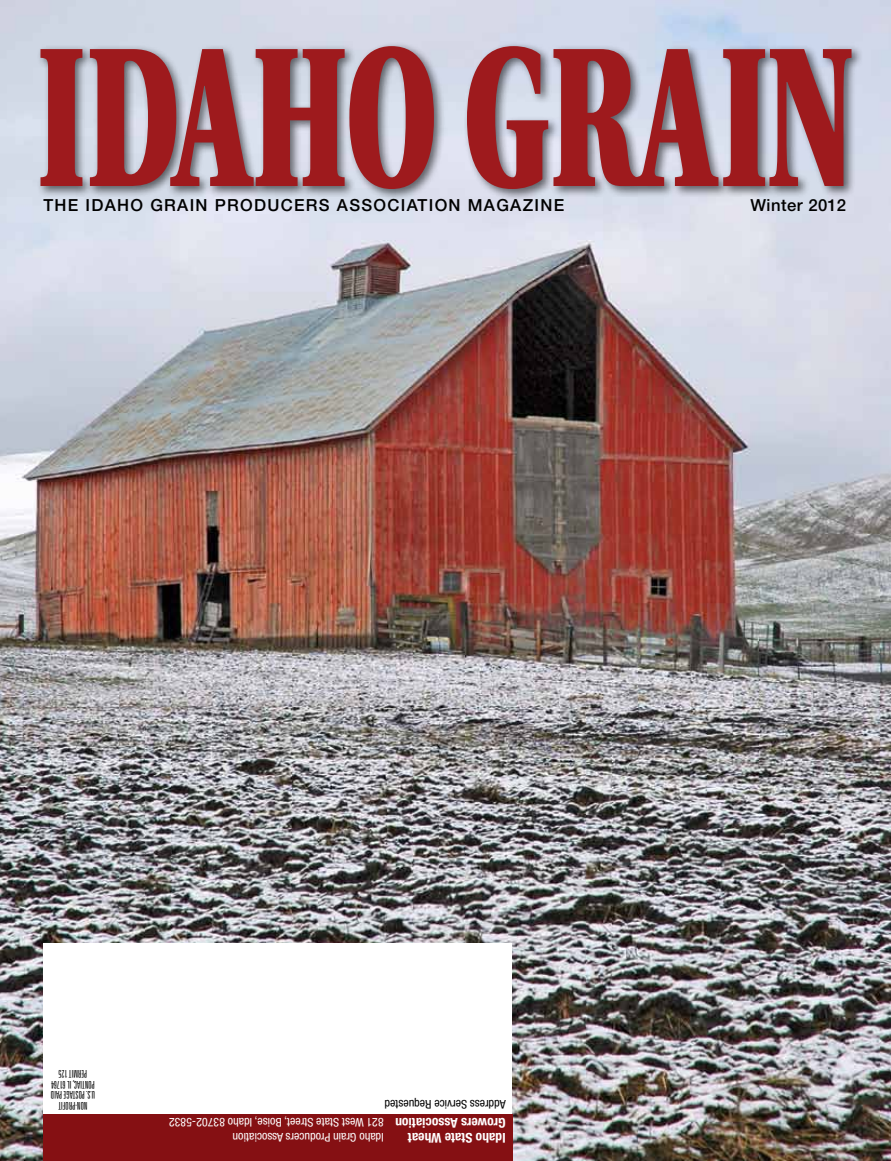
<style>
.page{position:relative;width:891px;height:1161px;background:#fff}
.page>*{position:absolute;margin:0;border:0;box-sizing:border-box;transform-origin:0 0}
.t1{font:500 16.65px "Helvetica Neue";letter-spacing:.075em;color:#000}
.t2{font:500 16.65px "Helvetica Neue";letter-spacing:.03em;color:#000}
.t3{font:700 condensed 13.5px/15px "Helvetica Neue";color:#fff}
.t4{font:condensed 12px/15px "Helvetica Neue";color:#fff}
.t5{font:condensed 12px "Helvetica Neue";color:#000}
.t6{font:300 ultra-condensed 10.5px/10.5px "Univers";color:#000;text-align:center}
</style>
<div class="page">
<img style="left:0;top:0;width:891px;height:1161px">
<div style="left:43px;top:944px;width:469px;height:214px;background:#fff"></div>
<div style="left:43px;top:1115px;width:470px;height:46px;background:#851013"></div>
<div style="left:37px;top:42px;width:826px;height:159px;background:#000;opacity:.57"></div>
<svg style="left:40px;top:49px;width:42px;height:137px;background:#a44c51"></svg>
<svg style="left:90px;top:46px;width:344px;height:143px;background:#aa6067"></svg>
<svg style="left:467px;top:46px;width:385px;height:143px;background:#ab6870"></svg>
<h1 class="t1" style="left:43px;top:195px;width:522px">THE IDAHO GRAIN PRODUCERS ASSOCIATION MAGAZINE</h1>
<h1 class="t2" style="left:750px;top:195px;width:97px">Winter 2012</h1>
<p class="t6" style="left:95px;top:1111px;width:46px;rotate:-180deg">NON-PROFIT<br>U.S. POSTAGEPAID<br>PONTIAC, IL 61764<br>PERMIT 125</p>
<p class="t5" style="left:506px;top:1111px;width:123px;rotate:-180deg">Address Service Requested</p>
<p class="t4" style="left:384px;top:1145px;width:216px;rotate:-180deg">Idaho Grain Producers Association<br>821 West State Street, Boise, Idaho 83702-5832</p>
<p class="t3" style="left:506px;top:1146px;width:112px;rotate:-180deg">Idaho State Wheat<br>Growers Association</p>
</div>
